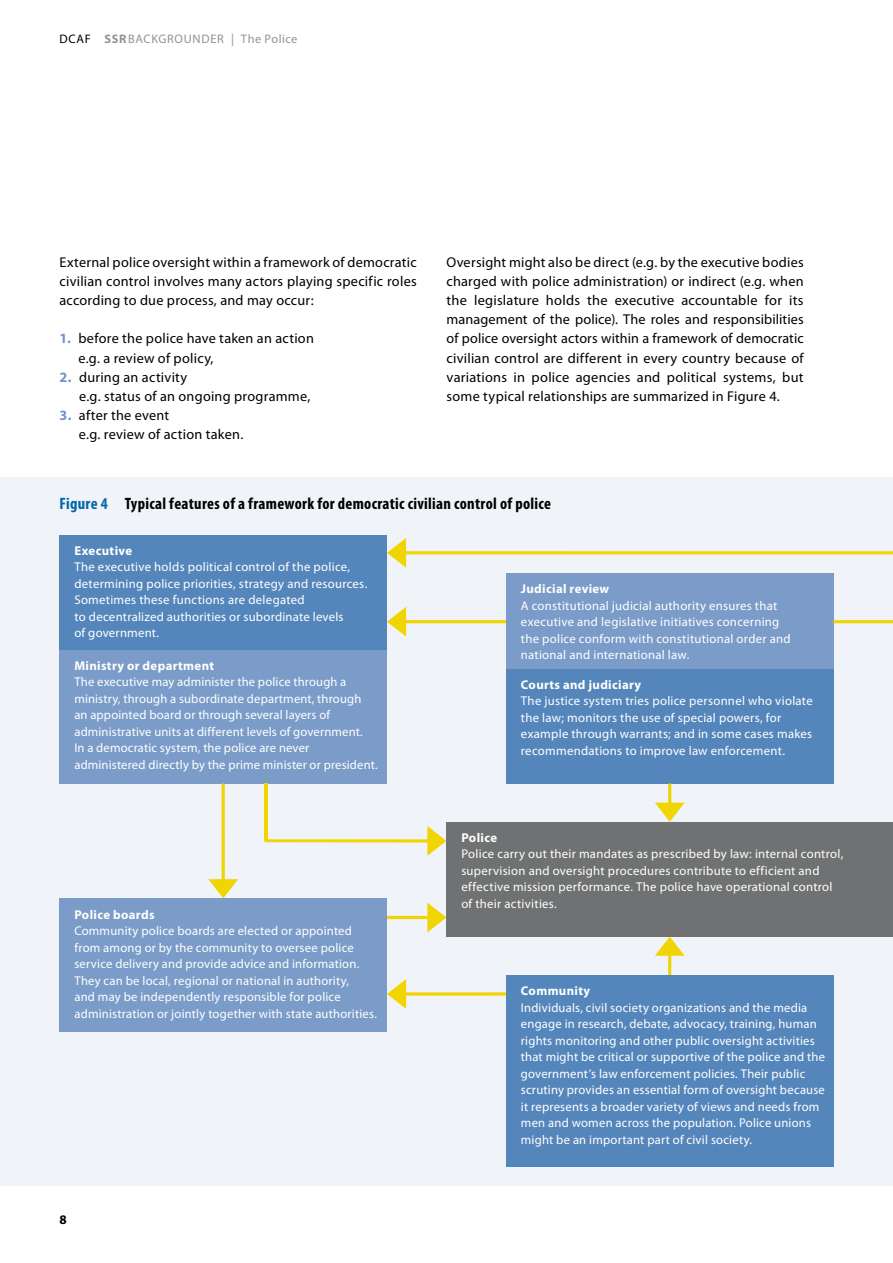
<style>
.page{position:relative;width:893px;height:1263px;background:#fff}
.page>*{position:absolute;margin:0;border:0;box-sizing:border-box;transform-origin:0 0}
.t1{font:700 condensed 16.5px "Myriad Pro";letter-spacing:.02em;color:#000}
.t2{font:14.25px/19.2px "Myriad Pro";letter-spacing:.015em;color:#000}
.t3{font:700 13.2px "Myriad Pro";color:#000}
.t4{font:12.75px/16.5px "Myriad Pro";letter-spacing:.02em;color:#fff}
.t5{font:700 12.75px "Myriad Pro";letter-spacing:.025em;color:#fff}
.t6{font:12.3px "Myriad Pro";letter-spacing:.05em;color:#929395}
.s1{color:#000}
.s2{font-weight:700}
.s3{font-weight:700;color:#6f95c4}
.s4{color:#0067a8}
</style>
<div class="page">
<div style="left:0;top:477px;width:893px;height:708px;background:#f0f3f8"></div>
<div style="left:446px;top:822px;width:447px;height:114px;background:#707172"></div>
<div style="left:506px;top:975px;width:327px;height:191px;background:#5586bb"></div>
<div style="left:60px;top:535px;width:327px;height:114px;background:#5586bb"></div>
<div style="left:60px;top:649px;width:327px;height:134px;background:#7b9cc8"></div>
<div style="left:60px;top:898px;width:327px;height:134px;background:#7b9cc8"></div>
<div style="left:506px;top:669px;width:327px;height:114px;background:#5586bb"></div>
<div style="left:506px;top:573px;width:327px;height:96px;background:#7b9cc8"></div>
<svg style="left:387px;top:538px;width:506px;height:30px"></svg>
<svg style="left:208px;top:783px;width:30px;height:115px"></svg>
<hr style="left:833px;top:620px;width:60px;height:3px;background:#f0d500">
<svg style="left:387px;top:607px;width:119px;height:30px"></svg>
<svg style="left:387px;top:902px;width:59px;height:30px"></svg>
<svg style="left:387px;top:979px;width:119px;height:30px"></svg>
<svg style="left:265px;top:826px;width:181px;height:30px"></svg>
<hr style="left:265px;top:783px;width:3px;height:58px;background:#f0d500">
<svg style="left:655px;top:783px;width:30px;height:39px"></svg>
<svg style="left:655px;top:936px;width:30px;height:39px"></svg>
<p class="t6" style="left:60px;top:32px;width:239px"><span class="s1">DCAF</span> <span class="s2">SSR</span>BACKGROUNDER | The Police</p>
<p class="t2" style="left:60px;top:253px;width:359px;text-align:justify">External police oversight within a framework of democratic civilian control involves many actors playing specific roles according to due process, and may occur:</p>
<p class="t2" style="left:78px;top:329px;width:237px;text-indent:-19px"><span class="s3">1.</span> before the police have taken an action e.g. a review of policy,</p>
<p class="t2" style="left:79px;top:368px;width:233px;text-indent:-20px"><span class="s3">2.</span> during an activity<br>e.g. status of an ongoing programme,</p>
<p class="t2" style="left:79px;top:406px;width:166px;text-indent:-19px"><span class="s3">3.</span> after the event<br>e.g. review of action taken.</p>
<p class="t2" style="left:446px;top:253px;width:359px;text-align:justify">Oversight might also be direct (e.g. by the executive bodies charged with police administration) or indirect (e.g. when the legislature holds the executive accountable for its management of the police). The roles and responsibilities of police oversight actors within a framework of democratic civilian control are different in every country because of variations in police agencies and political systems, but some typical relationships are summarized in Figure 4.</p>
<p class="t1" style="left:60px;top:494px;width:493px"><span class="s4">Figure 4</span> Typical features of a framework for democratic civilian control of police</p>
<p class="t5" style="left:74px;top:543px;width:59px">Executive</p>
<p class="t4" style="left:74px;top:559px;width:294px">The executive holds political control of the police, determining police priorities, strategy and resources.<br>Sometimes these functions are delegated<br>to decentralized authorities or subordinate levels<br>of government.</p>
<p class="t5" style="left:74px;top:658px;width:141px">Ministry or department</p>
<p class="t4" style="left:74px;top:674px;width:305px">The executive may administer the police through a ministry, through a subordinate department, through<br>an appointed board or through several layers of administrative units at different levels of government.<br>In a democratic system, the police are never administered directly by the prime minister or president.</p>
<p class="t5" style="left:74px;top:907px;width:82px">Police boards</p>
<p class="t4" style="left:74px;top:923px;width:304px">Community police boards are elected or appointed from among or by the community to oversee police service delivery and provide advice and information.<br>They can be local, regional or national in authority,<br>and may be independently responsible for police administration or jointly together with state authorities.</p>
<p class="t3" style="left:60px;top:1212px;width:9px">8</p>
<p class="t5" style="left:521px;top:582px;width:90px">Judicial review</p>
<p class="t4" style="left:521px;top:597px;width:271px">A constitutional judicial authority ensures that executive and legislative initiatives concerning the police conform with constitutional order and national and international law.</p>
<p class="t5" style="left:521px;top:677px;width:122px">Courts and judiciary</p>
<p class="t4" style="left:521px;top:693px;width:293px">The justice system tries police personnel who violate the law; monitors the use of special powers, for example through warrants; and in some cases makes recommendations to improve law enforcement.</p>
<p class="t5" style="left:461px;top:830px;width:37px">Police</p>
<p class="t4" style="left:461px;top:846px;width:383px">Police carry out their mandates as prescribed by law: internal control, supervision and oversight procedures contribute to efficient and effective mission performance. The police have operational control of their activities.</p>
<p class="t5" style="left:521px;top:984px;width:71px">Community</p>
<p class="t4" style="left:521px;top:999px;width:306px">Individuals, civil society organizations and the media engage in research, debate, advocacy, training, human rights monitoring and other public oversight activities that might be critical or supportive of the police and the government’s law enforcement policies. Their public scrutiny provides an essential form of oversight because it represents a broader variety of views and needs from men and women across the population. Police unions might be an important part of civil society.</p>
</div>
